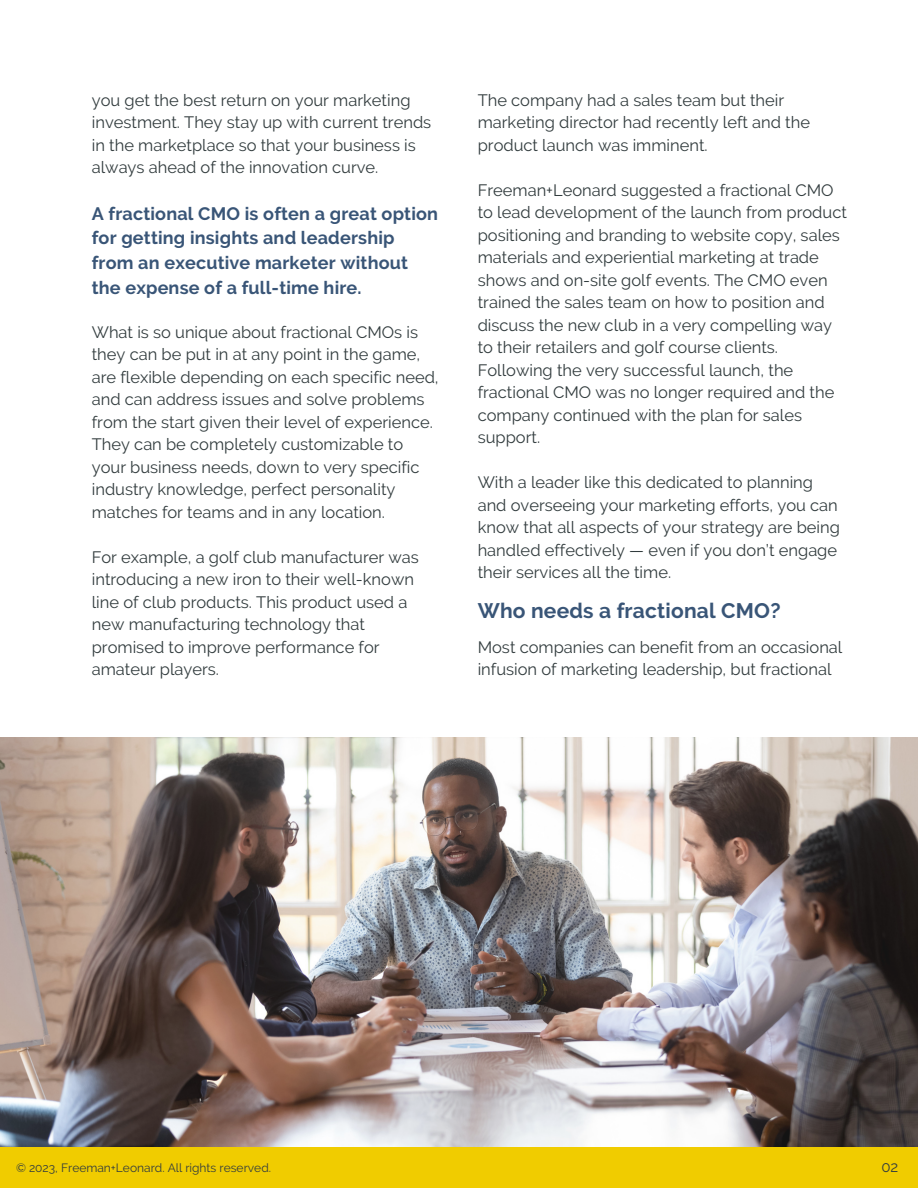
<style>
.page{position:relative;width:918px;height:1188px;background:#fff}
.page>*{position:absolute;margin:0;border:0;box-sizing:border-box;transform-origin:0 0}
.t1{font:700 21px "Raleway";letter-spacing:.01em;color:#395577}
.t2{font:700 18px/24.8px "Raleway";letter-spacing:.01em;color:#395577}
.t3{font:16.5px/22.5px "Raleway";color:#323c3e}
.t4{font:15px "Raleway";color:#323c3e}
.t5{font:12px "Raleway";color:#323c3e}
</style>
<div class="page">
<img style="left:0;top:738px;width:918px;height:409px">
<div style="left:0;top:1147px;width:918px;height:41px;background:#f0cc00"></div>
<p class="t3" style="left:92px;top:89px;width:341px">you get the best return on your marketing investment. They stay up with current trends in the marketplace so that your business is always ahead of the innovation curve.</p>
<p class="t2" style="left:92px;top:201px;width:348px">A fractional CMO is often a great option for getting insights and leadership from an executive marketer without the expense of a full-time hire.</p>
<p class="t3" style="left:92px;top:321px;width:348px">What is so unique about fractional CMOs is they can be put in at any point in the game, are flexible depending on each specific need, and can address issues and solve problems from the start given their level of experience.<br>They can be completely customizable to your business needs, down to very specific industry knowledge, perfect personality matches for teams and in any location.</p>
<p class="t3" style="left:92px;top:546px;width:329px">For example, a golf club manufacturer was introducing a new iron to their well-known line of club products. This product used a new manufacturing technology that promised to improve performance for amateur players.</p>
<p class="t3" style="left:478px;top:89px;width:334px">The company had a sales team but their marketing director had recently left and the product launch was imminent.</p>
<p class="t3" style="left:478px;top:179px;width:371px">Freeman+Leonard suggested a fractional CMO to lead development of the launch from product positioning and branding to website copy, sales materials and experiential marketing at trade shows and on-site golf events. The CMO even trained the sales team on how to position and discuss the new club in a very compelling way to their retailers and golf course clients.<br>Following the very successful launch, the fractional CMO was no longer required and the company continued with the plan for sales support.</p>
<p class="t3" style="left:478px;top:471px;width:337px">With a leader like this dedicated to planning</p>
<p class="t3" style="left:478px;top:494px;width:364px">and overseeing your marketing efforts, you can know that all aspects of your strategy are being handled effectively — even if you don’t engage their services all the time.</p>
<p class="t1" style="left:478px;top:598px;width:304px">Who needs a fractional CMO?</p>
<p class="t3" style="left:478px;top:636px;width:366px">Most companies can benefit from an occasional infusion of marketing leadership, but fractional</p>
<p class="t5" style="left:16px;top:1160px;width:257px">© 2023, Freeman+Leonard. All rights reserved.</p>
<p class="t4" style="left:881px;top:1158px;width:18px">02</p>
</div>
